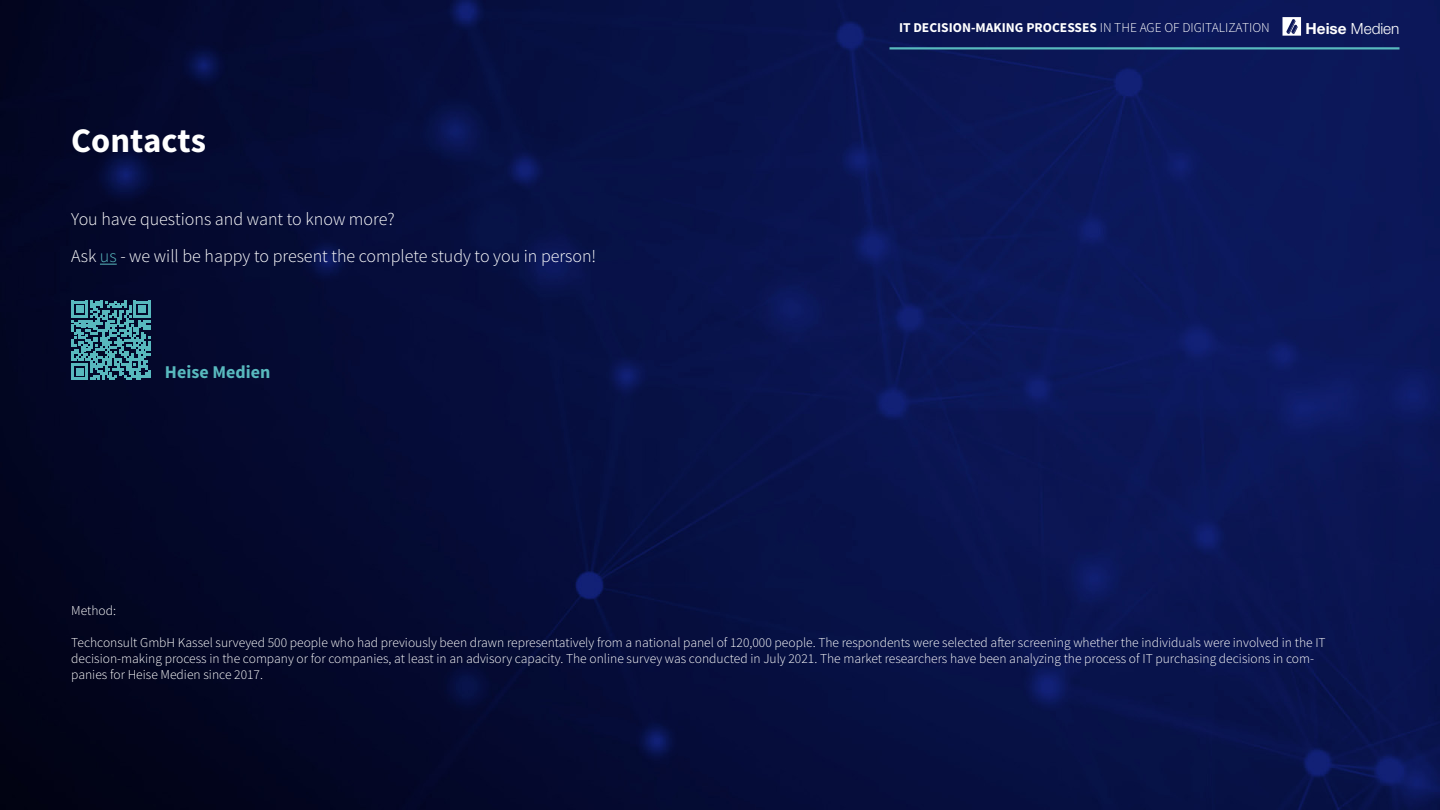
<style>
.page{position:relative;width:1440px;height:810px;background:#fff}
.page>*{position:absolute;margin:0;border:0;box-sizing:border-box;transform-origin:0 0}
.t1{font:700 34.5px "Source Sans Pro";color:#fff}
.t2{font:300 18px/37.3px "Source Sans Pro";color:#fff}
.t3{font:700 18px "Source Sans Pro";color:#58b9be}
.t4{font:300 15.3px "Helvetica Neue";color:#fff}
.t5{font:300 13.5px/16.2px "Source Sans Pro";color:#fff}
.t6{font:700 13.5px "Source Sans Pro";color:#fff}
.s1{color:#58b9be}
.s2{font-weight:300}
.s3{font-weight:700}
</style>
<div class="page">
<img style="left:0;top:0;width:1440px;height:810px">
<svg style="left:100px;top:264px;width:17px;height:1px"></svg>
<svg style="left:71px;top:301px;width:79px;height:79px;background:#387787"></svg>
<svg style="left:1283px;top:17px;width:18px;height:19px"></svg>
<hr style="left:890px;top:47px;width:510px;height:3px;background:#58b9be">
<h1 class="t1" style="left:71px;top:118px;width:136px">Contacts</h1>
<h2 class="t2" style="left:71px;top:200px;width:527px">You have questions and want to know more?<br>Ask <span class="s1">us</span> - we will be happy to present the complete study to you in person!</h2>
<h2 class="t3" style="left:165px;top:361px;width:107px">Heise Medien</h2>
<p class="t6" style="left:899px;top:19px;width:372px">IT DECISION-MAKING PROCESSES <span class="s2">IN THE AGE OF DIGITALIZATION</span></p>
<p class="t4" style="left:1306px;top:19px;width:95px"><span class="s3">Heise</span> Medien</p>
<p class="t5" style="left:71px;top:602px;width:46px">Method:</p>
<p class="t5" style="left:71px;top:634px;width:1256px">Techconsult GmbH Kassel surveyed 500 people who had previously been drawn representatively from a national panel of 120,000 people. The respondents were selected after screening whether the individuals were involved in the IT decision-making process in the company or for companies, at least in an advisory capacity. The online survey was conducted in July 2021. The market researchers have been analyzing the process of IT purchasing decisions in com&shy;panies for Heise Medien since 2017.</p>
</div>
